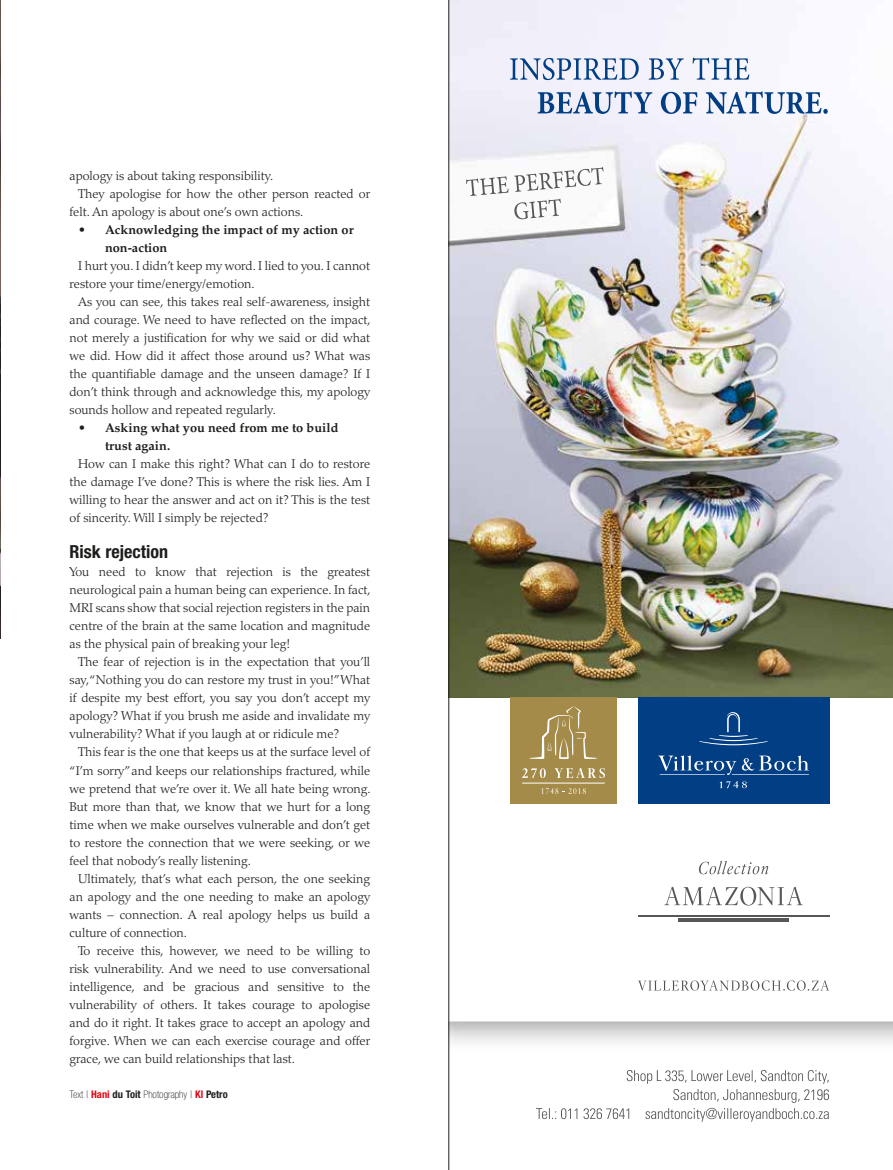
<style>
.page{position:relative;width:893px;height:1170px;background:#fff}
.page>*{position:absolute;margin:0;border:0;box-sizing:border-box;transform-origin:0 0}
.t1{font:700 condensed 18px "Helvetica Neue LT Std";color:#1d1d1b}
.t2{font:300 12.75px/18px "Palatino LT Std";color:#1d1d1b;text-align:justify}
.t3{font:700 12.75px/18px "Palatino LT Std";color:#1d1d1b}
.t4{font:100 condensed 10.5px "Helvetica Neue LT Std";color:#1d1d1b}
.s1{font-weight:700;color:#e30613}
.s2{font-weight:700}
</style>
<div class="page">
<img style="left:0;top:0;width:1px;height:638px">
<img style="left:449px;top:0;width:444px;height:1169px">
<p class="t2" style="left:70px;top:167px;width:205px">apology is about taking responsibility.</p>
<p class="t2" style="left:78px;top:185px;width:294px">They apologise for how the other person reacted or</p>
<p class="t2" style="left:70px;top:203px;width:235px">felt. An apology is about one’s own actions.</p>
<p class="t3" style="left:105px;top:221px;width:250px;text-indent:-27px">• Acknowledging the impact of my action or non-action</p>
<p class="t2" style="left:70px;top:257px;width:302px;text-indent:9px">I hurt you. I didn’t keep my word. I lied to you. I cannot restore your time/energy/emotion.</p>
<p class="t2" style="left:70px;top:293px;width:303px;text-indent:9px">As you can see, this takes real self-awareness, insight and courage. We need to have reflected on the impact, not merely a justification for why we said or did what we did. How did it affect those around us? What was the quantifiable damage and the unseen damage? If I don’t think through and acknowledge this, my apology sounds hollow and repeated regularly.</p>
<p class="t3" style="left:105px;top:419px;width:235px;text-indent:-27px">• Asking what you need from me to build trust again.</p>
<p class="t2" style="left:70px;top:455px;width:302px;text-indent:9px">How can I make this right? What can I do to restore the damage I’ve done? This is where the risk lies. Am I willing to hear the answer and act on it? This is the test of sincerity. Will I simply be rejected?</p>
<h1 class="t1" style="left:70px;top:541px;width:100px">Risk rejection</h1>
<p class="t2" style="left:70px;top:563px;width:303px">You need to know that rejection is the greatest neurological pain a human being can experience. In fact, MRI scans show that social rejection registers in the pain centre of the brain at the same location and magnitude as the physical pain of breaking your leg!</p>
<p class="t2" style="left:70px;top:653px;width:302px;text-indent:9px">The fear of rejection is in the expectation that you’ll say, “Nothing you do can restore my trust in you!”What if despite my best effort, you say you don’t accept my apology? What if you brush me aside and invalidate my vulnerability? What if you laugh at or ridicule me?</p>
<p class="t2" style="left:70px;top:743px;width:303px;text-indent:9px">This fear is the one that keeps us at the surface level of “I’m sorry” and keeps our relationships fractured, while we pretend that we’re over it. We all hate being wrong.<br>But more than that, we know that we hurt for a long time when we make ourselves vulnerable and don’t get to restore the connection that we were seeking, or we feel that nobody’s really listening.</p>
<p class="t2" style="left:70px;top:869px;width:302px;text-indent:9px">Ultimately, that’s what each person, the one seeking an apology and the one needing to make an apology wants – connection. A real apology helps us build a culture of connection.</p>
<p class="t2" style="left:70px;top:941px;width:302px;text-indent:9px">To receive this, however, we need to be willing to risk vulnerability. And we need to use conversational intelligence, and be gracious and sensitive to the vulnerability of others. It takes courage to apologise and do it right. It takes grace to accept an apology and forgive. When we can each exercise courage and offer grace, we can build relationships that last.</p>
<p class="t4" style="left:70px;top:1087px;width:160px">Text | <span class="s1">Hani</span> <span class="s2">du Toit</span> Photography | <span class="s1">Kl</span> <span class="s2">Petro</span></p>
</div>
